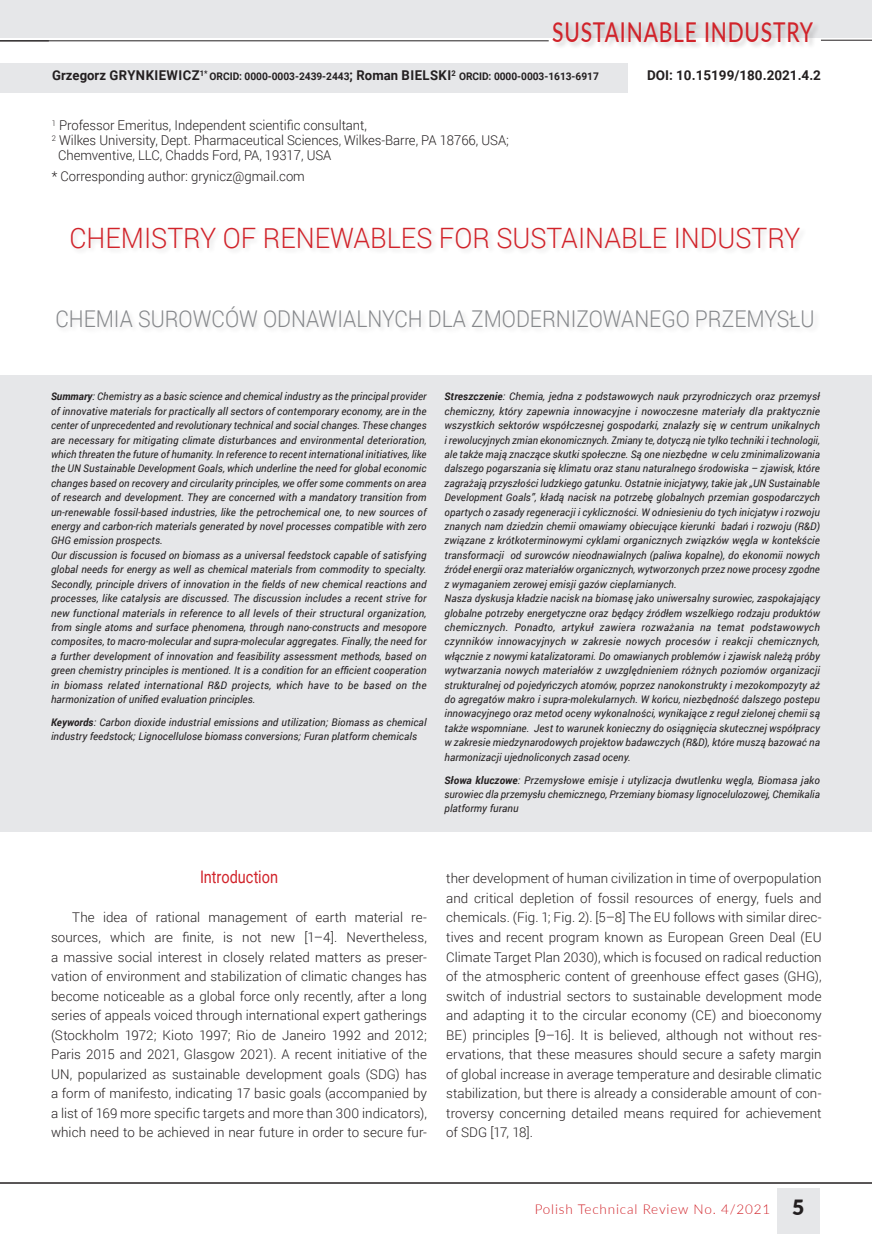
<style>
.page{position:relative;width:872px;height:1234px;background:#fff}
.page>*{position:absolute;margin:0;border:0;box-sizing:border-box;transform-origin:0 0}
.TYT_NOWY{font:300 28.05px "Roboto";color:#d1232a;scale:.95 1}
.t1{font:500 27.3px "Lato";letter-spacing:.04em;color:#d1232a;scale:.77 1}
.TYT_angielski{font:300 23.1px "Roboto";color:#85878a;scale:.91 1}
.SRODTYTOL{font:17.25px "Roboto";color:#d1232a;scale:.84 1}
.Autor_teksttttt{font:300 13.5px/15px "Roboto";letter-spacing:-.005em;color:#231f20}
.t2{font:300 13.5px "Lato";letter-spacing:.06em;color:#d1232a}
.DOI{font:700 13.5px "Roboto";color:#231f20}
.Tekst_podstawowy_21{font:300 13.35px/19.5px "Roboto";letter-spacing:.005em;color:#231f20;text-align:justify}
.STRESZCZENIA{font:italic 10.5px/14.4px "Roboto";letter-spacing:.01em;color:#231f20;text-align:justify}
.STRESZCZENIA-2{font:italic 10.5px/14.4px "Roboto";letter-spacing:.01em;color:#231f20;text-align:justify;scale:.96 1}
.AUTOR{font:700 10.5px "Roboto";letter-spacing:-.005em;color:#231f20}
.s1{font-size:13.5px}
.s2{font-weight:700}
.s3{font-weight:900;font-size:21px;color:#231f20}
</style>
<div class="page">
<div style="left:777px;top:1187px;width:43px;height:46px;background:#e6e7e9"></div>
<hr style="left:0;top:40px;width:549px;height:1px;background:#231f20">
<hr style="left:821px;top:40px;width:51px;height:1px;background:#231f20">
<div style="left:0;top:0;width:872px;height:38px;background:#e6e7e9"></div>
<hr style="left:0;top:1182px;width:872px;height:1px;background:#231f20">
<div style="left:551px;top:21px;width:269px;height:28px;background:#231f20;opacity:.22"></div>
<div style="left:0;top:375px;width:871px;height:456px;background:#e6e7e9"></div>
<div style="left:0;top:64px;width:627px;height:29px;background:#e6e7e9"></div>
<p class="t1" style="left:552px;top:12px;width:340px">SUSTAINABLE INDUSTRY</p>
<p class="AUTOR" style="left:52px;top:69px;width:548px"><span class="s1">Grzegorz GRYNKIEWICZ</span><sup>1*</sup> ORCID: 0000-0003-2439-2443<span class="s1">; Roman BIELSKI</span><sup>2</sup> ORCID: 0000-0003-1613-6917</p>
<p class="Autor_teksttttt" style="left:52px;top:118px;width:459px"><sup>1</sup> Professor Emeritus, Independent scientific consultant,<br><sup>2</sup> Wilkes University, Dept. Pharmaceutical Sciences, Wilkes-Barre, PA 18766, USA;</p>
<p class="Autor_teksttttt" style="left:58px;top:148px;width:275px">Chemventive, LLC, Chadds Ford, PA, 19317, USA</p>
<p class="Autor_teksttttt" style="left:52px;top:168px;width:255px">* Corresponding author: grynicz@gmail.com</p>
<p class="DOI" style="left:647px;top:65px;width:175px">DOI: 10.15199/180.2021.4.2</p>
<p class="TYT_NOWY" style="left:69px;top:219px;width:771px">CHEMISTRY OF RENEWABLES FOR SUSTAINABLE INDUSTRY</p>
<p class="TYT_angielski" style="left:55px;top:303px;width:836px">CHEMIA SUROWCÓW ODNAWIALNYCH DLA ZMODERNIZOWANEGO PRZEMYSŁU</p>
<p class="STRESZCZENIA-2" style="left:51px;top:389px;width:393px"><span class="s2">Summary</span>: Chemistry as a basic science and chemical industry as the principal provider of innovative materials for practically all sectors of contemporary economy, are in the center of unprecedented and revolutionary technical and social changes. These changes are necessary for mitigating climate disturbances and environmental deterioration, which threaten the future of humanity. In reference to recent international initiatives, like the UN Sustainable Development Goals, which underline the need for global economic changes based on recovery and circularity principles, we offer some comments on area of research and development. They are concerned with a mandatory transition from un-renewable fossil-based industries, like the petrochemical one, to new sources of energy and carbon-rich materials generated by novel processes compatible with zero GHG emission prospects.</p>
<p class="STRESZCZENIA" style="left:51px;top:547px;width:377px">Our discussion is focused on biomass as a universal feedstock capable of satisfying global needs for energy as well as chemical materials from commodity to specialty.<br>Secondly, principle drivers of innovation in the fields of new chemical reactions and processes, like catalysis are discussed. The discussion includes a recent strive for new functional materials in reference to all levels of their structural organization, from single atoms and surface phenomena, through nano-constructs and mesopore composites, to macro-molecular and supra-molecular aggregates. Finally, the need for a further development of innovation and feasibility assessment methods, based on green chemistry principles is mentioned. It is a condition for an efficient cooperation in biomass related international R&amp;D projects, which have to be based on the harmonization of unified evaluation principles.</p>
<p class="STRESZCZENIA" style="left:51px;top:714px;width:377px"><span class="s2">Keywords</span>: Carbon dioxide industrial emissions and utilization; Biomass as chemical industry feedstock; Lignocellulose biomass conversions; Furan platform chemicals</p>
<p class="STRESZCZENIA" style="left:444px;top:389px;width:377px"><span class="s2">Streszczenie</span>: Chemia, jedna z podstawowych nauk przyrodniczych oraz przemysł chemiczny, który zapewnia innowacyjne i nowoczesne materiały dla praktycznie wszystkich sektorów współczesnej gospodarki, znalazły się w centrum unikalnych i rewolucyjnych zmian ekonomicznych. Zmiany te, dotyczą nie tylko techniki i technologii, ale także mają znaczące skutki społeczne. Są one niezbędne w celu zminimalizowania dalszego pogarszania się klimatu oraz stanu naturalnego środowiska – zjawisk, które zagrażają przyszłości ludzkiego gatunku. Ostatnie inicjatywy, takie jak „UN Sustainable Development Goals”, kładą nacisk na potrzebę globalnych przemian gospodarczych opartych o zasady regeneracji i cykliczności. W odniesieniu do tych inicjatyw i rozwoju znanych nam dziedzin chemii omawiamy obiecujące kierunki badań i rozwoju (R&amp;D) związane z krótkoterminowymi cyklami organicznych związków węgla w kontekście transformacji od surowców nieodnawialnych (paliwa kopalne), do ekonomii nowych źródeł energii oraz materiałów organicznych, wytworzonych przez nowe procesy zgodne z wymaganiem zerowej emisji gazów cieplarnianych.</p>
<p class="STRESZCZENIA" style="left:444px;top:590px;width:377px">Nasza dyskusja kładzie nacisk na biomasę jako uniwersalny surowiec, zaspokajający globalne potrzeby energetyczne oraz będący źródłem wszelkiego rodzaju produktów chemicznych. Ponadto, artykuł zawiera rozważania na temat podstawowych czynników innowacyjnych w zakresie nowych procesów i reakcji chemicznych, włącznie z nowymi katalizatorami. Do omawianych problemów i zjawisk należą próby wytwarzania nowych materiałów z uwzględnieniem różnych poziomów organizacji strukturalnej od pojedyńczych atomów, poprzez nanokonstrukty i mezokompozyty aż do agregatów makro i supra-molekularnych. W końcu, niezbędność dalszego postepu innowacyjnego oraz metod oceny wykonalności, wynikające z reguł zielonej chemii są także wspomniane. Jest to warunek konieczny do osiągnięcia skutecznej współpracy w zakresie miedzynarodowych projektow badawczych (R&amp;D), które muszą bazować na harmonizacji ujednoliconych zasad oceny.</p>
<p class="STRESZCZENIA" style="left:444px;top:772px;width:377px"><span class="s2">Słowa kluczowe</span>: Przemysłowe emisje i utylizacja dwutlenku węgla, Biomasa jako surowiec dla przemysłu chemicznego, Przemiany biomasy lignocelulozowej, Chemikalia platformy furanu</p>
<p class="SRODTYTOL" style="left:200px;top:865px;width:94px">Introduction</p>
<p class="Tekst_podstawowy_21" style="left:51px;top:907px;width:377px;text-indent:21px">The idea of rational management of earth material re&shy;sources, which are finite, is not new [1–4]. Nevertheless, a massive social interest in closely related matters as preser&shy;vation of environment and stabilization of climatic changes has become noticeable as a global force only recently, after a long series of appeals voiced through international expert gatherings (Stockholm 1972; Kioto 1997; Rio de Janeiro 1992 and 2012; Paris 2015 and 2021, Glasgow 2021). A recent initiative of the UN, popularized as sustainable development goals (SDG) has a form of manifesto, indicating 17 basic goals (accompanied by a list of 169 more specific targets and more than 300 indicators), which need to be achieved in near future in order to secure fur-</p>
<p class="Tekst_podstawowy_21" style="left:446px;top:868px;width:377px">ther development of human civilization in time of overpopulation and critical depletion of fossil resources of energy, fuels and chemicals. (Fig. 1; Fig. 2). [5–8] The EU follows with similar direc&shy;tives and recent program known as European Green Deal (EU Climate Target Plan 2030), which is focused on radical reduction of the atmospheric content of greenhouse effect gases (GHG), switch of industrial sectors to sustainable development mode and adapting it to the circular economy (CE) and bioeconomy BE) principles [9–16]. It is believed, although not without res&shy;ervations, that these measures should secure a safety margin of global increase in average temperature and desirable climatic stabilization, but there is already a considerable amount of con&shy;troversy concerning detailed means required for achievement of SDG [17, 18].</p>
<p class="t2" style="left:534px;top:1199px;width:271px">Polish Technical Review No. 4/2021 <span class="s3">5</span></p>
</div>
